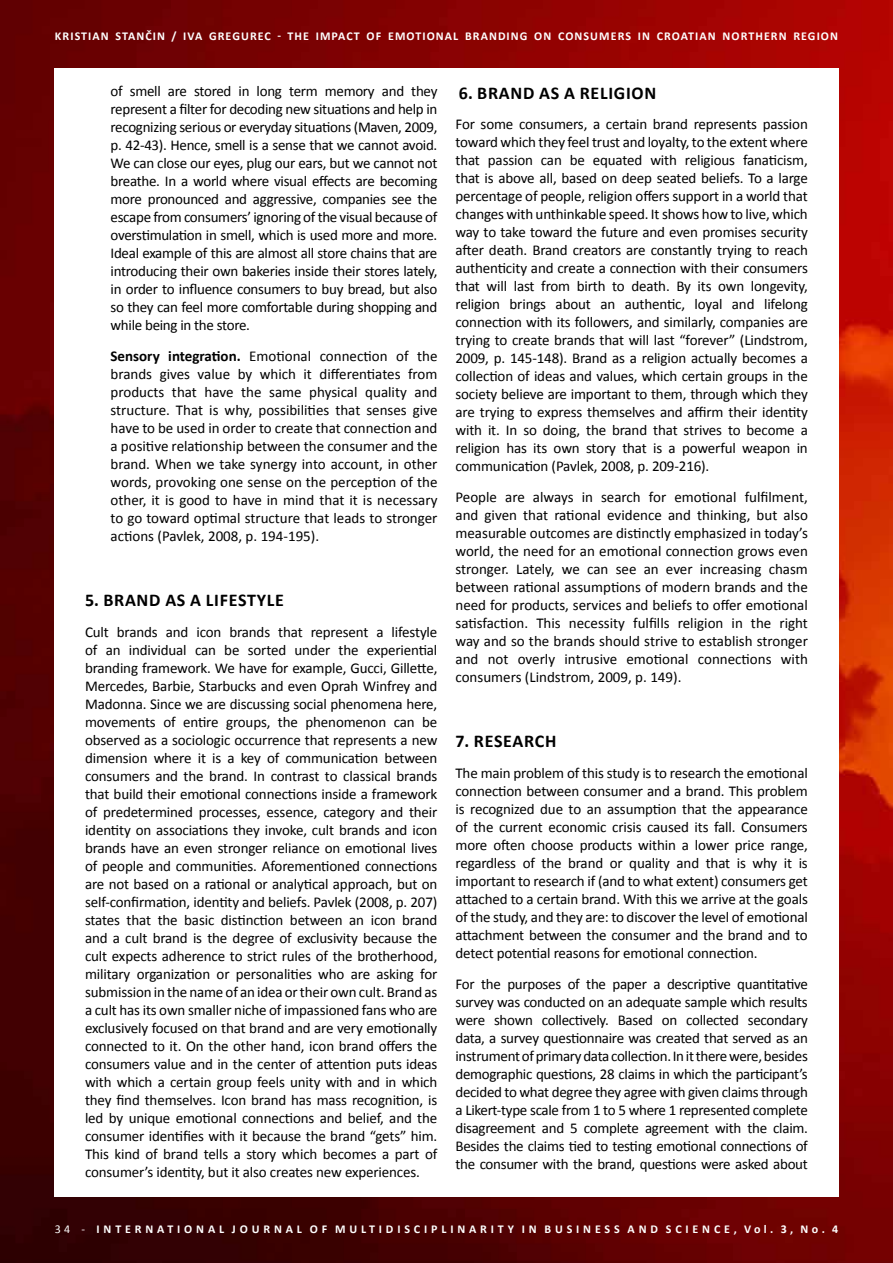
<style>
.page{position:relative;width:893px;height:1263px;background:#fff}
.page>*{position:absolute;margin:0;border:0;box-sizing:border-box;transform-origin:0 0}
.t1{font:700 18px "Calibri";letter-spacing:.04em;color:#000}
.t2{font:15px/18px "Calibri";letter-spacing:-.01em;color:#000;text-align:justify}
.t3{font:700 12px "Calibri";letter-spacing:.09em;color:#fff}
.s1{font-weight:700}
.s2{font-weight:400}
</style>
<div class="page">
<img style="left:0;top:0;width:893px;height:1263px">
<div style="left:54px;top:68px;width:785px;height:1129px;background:#fff"></div>
<p class="t3" style="left:55px;top:28px;width:785px">KRISTIAN STANČIN / IVA GREGUREC - THE IMPACT OF EMOTIONAL BRANDING ON CONSUMERS IN CROATIAN NORTHERN REGION</p>
<p class="t2" style="left:111px;top:82px;width:328px">of smell are stored in long term memory and they represent a filter for decoding new situations and help in recognizing serious or everyday situations (Maven, 2009, p. 42-43). Hence, smell is a sense that we cannot avoid.<br>We can close our eyes, plug our ears, but we cannot not breathe. In a world where visual effects are becoming more pronounced and aggressive, companies see the escape from consumers’ ignoring of the visual because of overstimulation in smell, which is used more and more.<br>Ideal example of this are almost all store chains that are introducing their own bakeries inside their stores lately, in order to influence consumers to buy bread, but also so they can feel more comfortable during shopping and while being in the store.</p>
<p class="t2" style="left:111px;top:347px;width:328px"><span class="s1">SENSORY INTEGRATION.</span> Emotional connection of the brands gives value by which it differentiates from products that have the same physical quality and structure. That is why, possibilities that senses give have to be used in order to create that connection and a positive relationship between the consumer and the brand. When we take synergy into account, in other words, provoking one sense on the perception of the other, it is good to have in mind that it is necessary to go toward optimal structure that leads to stronger actions (Pavlek, 2008, p. 194-195).</p>
<p class="t1" style="left:85px;top:589px;width:200px">5. BRAND AS A LIFESTYLE</p>
<p class="t2" style="left:85px;top:623px;width:354px">Cult brands and icon brands that represent a lifestyle of an individual can be sorted under the experiential branding framework. We have for example, Gucci, Gillette, Mercedes, Barbie, Starbucks and even Oprah Winfrey and Madonna. Since we are discussing social phenomena here, movements of entire groups, the phenomenon can be observed as a sociologic occurrence that represents a new dimension where it is a key of communication between consumers and the brand. In contrast to classical brands that build their emotional connections inside a framework of predetermined processes, essence, category and their identity on associations they invoke, cult brands and icon brands have an even stronger reliance on emotional lives of people and communities. Aforementioned connections are not based on a rational or analytical approach, but on self-confirmation, identity and beliefs. Pavlek (2008, p. 207) states that the basic distinction between an icon brand and a cult brand is the degree of exclusivity because the cult expects adherence to strict rules of the brotherhood, military organization or personalities who are asking for submission in the name of an idea or their own cult. Brand as a cult has its own smaller niche of impassioned fans who are exclusively focused on that brand and are very emotionally connected to it. On the other hand, icon brand offers the consumers value and in the center of attention puts ideas with which a certain group feels unity with and in which they find themselves. Icon brand has mass recognition, is led by unique emotional connections and belief, and the consumer identifies with it because the brand “gets” him.<br>This kind of brand tells a story which becomes a part of consumer’s identity, but it also creates new experiences.</p>
<p class="t1" style="left:459px;top:81px;width:199px">6. BRAND AS A RELIGION</p>
<p class="t2" style="left:455px;top:115px;width:354px">For some consumers, a certain brand represents passion toward which they feel trust and loyalty, to the extent where that passion can be equated with religious fanaticism, that is above all, based on deep seated beliefs. To a large percentage of people, religion offers support in a world that changes with unthinkable speed. It shows how to live, which way to take toward the future and even promises security after death. Brand creators are constantly trying to reach authenticity and create a connection with their consumers that will last from birth to death. By its own longevity, religion brings about an authentic, loyal and lifelong connection with its followers, and similarly, companies are trying to create brands that will last “forever” (Lindstrom, 2009, p. 145-148). Brand as a religion actually becomes a collection of ideas and values, which certain groups in the society believe are important to them, through which they are trying to express themselves and affirm their identity with it. In so doing, the brand that strives to become a religion has its own story that is a powerful weapon in communication (Pavlek, 2008, p. 209-216).</p>
<p class="t2" style="left:455px;top:488px;width:354px">People are always in search for emotional fulfilment, and given that rational evidence and thinking, but also measurable outcomes are distinctly emphasized in today’s world, the need for an emotional connection grows even stronger. Lately, we can see an ever increasing chasm between rational assumptions of modern brands and the need for products, services and beliefs to offer emotional satisfaction. This necessity fulfills religion in the right way and so the brands should strive to establish stronger and not overly intrusive emotional connections with consumers (Lindstrom, 2009, p. 149).</p>
<p class="t1" style="left:455px;top:730px;width:102px">7. RESEARCH</p>
<p class="t2" style="left:455px;top:764px;width:354px">The main problem of this study is to research the emotional connection between consumer and a brand. This problem is recognized due to an assumption that the appearance of the current economic crisis caused its fall. Consumers more often choose products within a lower price range, regardless of the brand or quality and that is why it is important to research if (and to what extent) consumers get attached to a certain brand. With this we arrive at the goals of the study, and they are: to discover the level of emotional attachment between the consumer and the brand and to detect potential reasons for emotional connection.</p>
<p class="t2" style="left:455px;top:975px;width:354px">For the purposes of the paper a descriptive quantitative survey was conducted on an adequate sample which results were shown collectively. Based on collected secondary data, a survey questionnaire was created that served as an instrument of primary data collection. In it there were, besides demographic questions, 28 claims in which the participant’s decided to what degree they agree with given claims through a Likert-type scale from 1 to 5 where 1 represented complete disagreement and 5 complete agreement with the claim.<br>Besides the claims tied to testing emotional connections of the consumer with the brand, questions were asked about</p>
<p class="t3" style="left:55px;top:1222px;width:60px"><span class="s2">34 -</span> INTERNATIONAL</p>
<p class="t3" style="left:232px;top:1222px;width:20px">J OURNAL</p>
<p class="t3" style="left:310px;top:1222px;width:10px">OF</p>
<p class="t3" style="left:335px;top:1222px;width:25px">M ULTIDISCIPLINARITY</p>
<p class="t3" style="left:522px;top:1222px;width:8px">IN</p>
<p class="t3" style="left:544px;top:1222px;width:21px">B USINESS</p>
<p class="t3" style="left:628px;top:1222px;width:11px">AND</p>
<p class="t3" style="left:666px;top:1222px;width:20px">S CIENCE</p>
<p class="t3" style="left:734px;top:1222px;width:106px">, VOL. 3, NO. 4</p>
</div>
